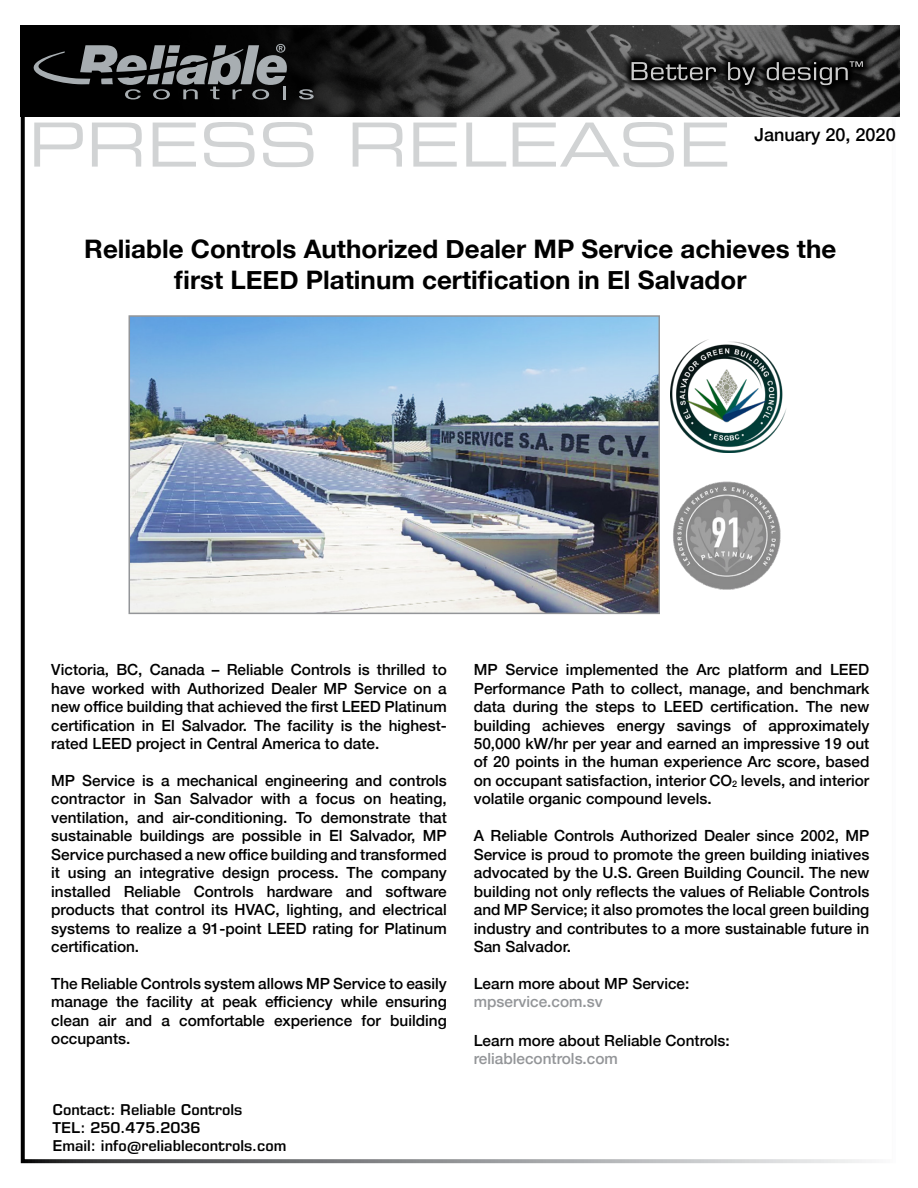
<style>
.page{position:relative;width:918px;height:1188px;background:#fff}
.page>*{position:absolute;margin:0;border:0;box-sizing:border-box;transform-origin:0 0}
.t1{font:700 25.5px "Helvetica Neue";color:#000}
.t2{font:500 18px "Helvetica Neue";color:#000}
.t3{font:500 15.3px/18.5px "Helvetica Neue";color:#000;text-align:justify}
.t4{font:500 15.3px "Helvetica Neue";color:#939598}
.t5{font:600 15px "Eurostile LT Std";color:#000}
.s1{font-size:9px}
</style>
<div class="page">
<img style="left:21px;top:26px;width:551px;height:90px">
<svg style="left:299px;top:89px;width:15px;height:10px"></svg>
<svg style="left:34px;top:44px;width:253px;height:55px"></svg>
<svg style="left:34px;top:123px;width:49px;height:44px"></svg>
<svg style="left:92px;top:123px;width:50px;height:44px"></svg>
<svg style="left:153px;top:123px;width:43px;height:44px"></svg>
<svg style="left:204px;top:122px;width:51px;height:45px"></svg>
<svg style="left:263px;top:122px;width:51px;height:45px"></svg>
<svg style="left:353px;top:123px;width:49px;height:44px"></svg>
<svg style="left:413px;top:123px;width:44px;height:44px"></svg>
<svg style="left:466px;top:123px;width:40px;height:44px"></svg>
<svg style="left:513px;top:122px;width:161px;height:45px"></svg>
<svg style="left:684px;top:146px;width:43px;height:21px"></svg>
<img style="left:572px;top:25px;width:328px;height:121px">
<svg style="left:632px;top:62px;width:84px;height:18px"></svg>
<svg style="left:728px;top:62px;width:27px;height:23px"></svg>
<svg style="left:767px;top:61px;width:96px;height:24px"></svg>
<img style="left:132px;top:318px;width:525px;height:293px">
<div style="left:129px;top:315px;width:531px;height:299px;border:2px solid #939598"></div>
<img style="left:671px;top:339px;width:115px;height:114px">
<img style="left:673px;top:481px;width:108px;height:109px">
<p class="t2" style="left:755px;top:120px;width:143px">January 20, 2020</p>
<p class="t1" style="left:84px;top:229px;width:754px">Reliable Controls Authorized Dealer MP Service achieves the</p>
<p class="t1" style="left:174px;top:260px;width:574px">first LEED Platinum certification in El Salvador</p>
<p class="t3" style="left:51px;top:659px;width:397px">Victoria, BC, Canada – Reliable Controls is thrilled to have worked with Authorized Dealer MP Service on a new office building that achieved the first LEED Platinum certification in El Salvador. The facility is the highest&shy;rated LEED project in Central America to date.</p>
<p class="t3" style="left:51px;top:770px;width:397px">MP Service is a mechanical engineering and controls contractor in San Salvador with a focus on heating, ventilation, and air-conditioning. To demonstrate that sustainable buildings are possible in El Salvador, MP Service purchased a new office building and transformed it using an integrative design process. The company installed Reliable Controls hardware and software products that control its HVAC, lighting, and electrical systems to realize a 91-point LEED rating for Platinum certification.</p>
<p class="t3" style="left:51px;top:973px;width:397px">The Reliable Controls system allows MP Service to easily manage the facility at peak efficiency while ensuring clean air and a comfortable experience for building occupants.</p>
<p class="t5" style="left:52px;top:1101px;width:191px">Contact: Reliable Controls</p>
<p class="t5" style="left:52px;top:1119px;width:149px">TEL: 250.475.2036</p>
<p class="t5" style="left:52px;top:1137px;width:236px">Email: info@reliablecontrols.com</p>
<p class="t3" style="left:474px;top:659px;width:397px">MP Service implemented the Arc platform and LEED Performance Path to collect, manage, and benchmark data during the steps to LEED certification. The new building achieves energy savings of approximately 50,000 kW/hr per year and earned an impressive 19 out of 20 points in the human experience Arc score, based on occupant satisfaction, interior CO<span class="s1">2</span> levels, and interior volatile organic compound levels.</p>
<p class="t3" style="left:474px;top:825px;width:397px">A Reliable Controls Authorized Dealer since 2002, MP Service is proud to promote the green building iniatives advocated by the U.S. Green Building Council. The new building not only reflects the values of Reliable Controls and MP Service; it also promotes the local green building industry and contributes to a more sustainable future in San Salvador.</p>
<p class="t3" style="left:474px;top:973px;width:217px">Learn more about MP Service:</p>
<p class="t4" style="left:474px;top:990px;width:131px">mpservice.com.sv</p>
<p class="t3" style="left:474px;top:1030px;width:258px">Learn more about Reliable Controls:</p>
<p class="t4" style="left:474px;top:1046px;width:146px">reliablecontrols.com</p>
</div>
